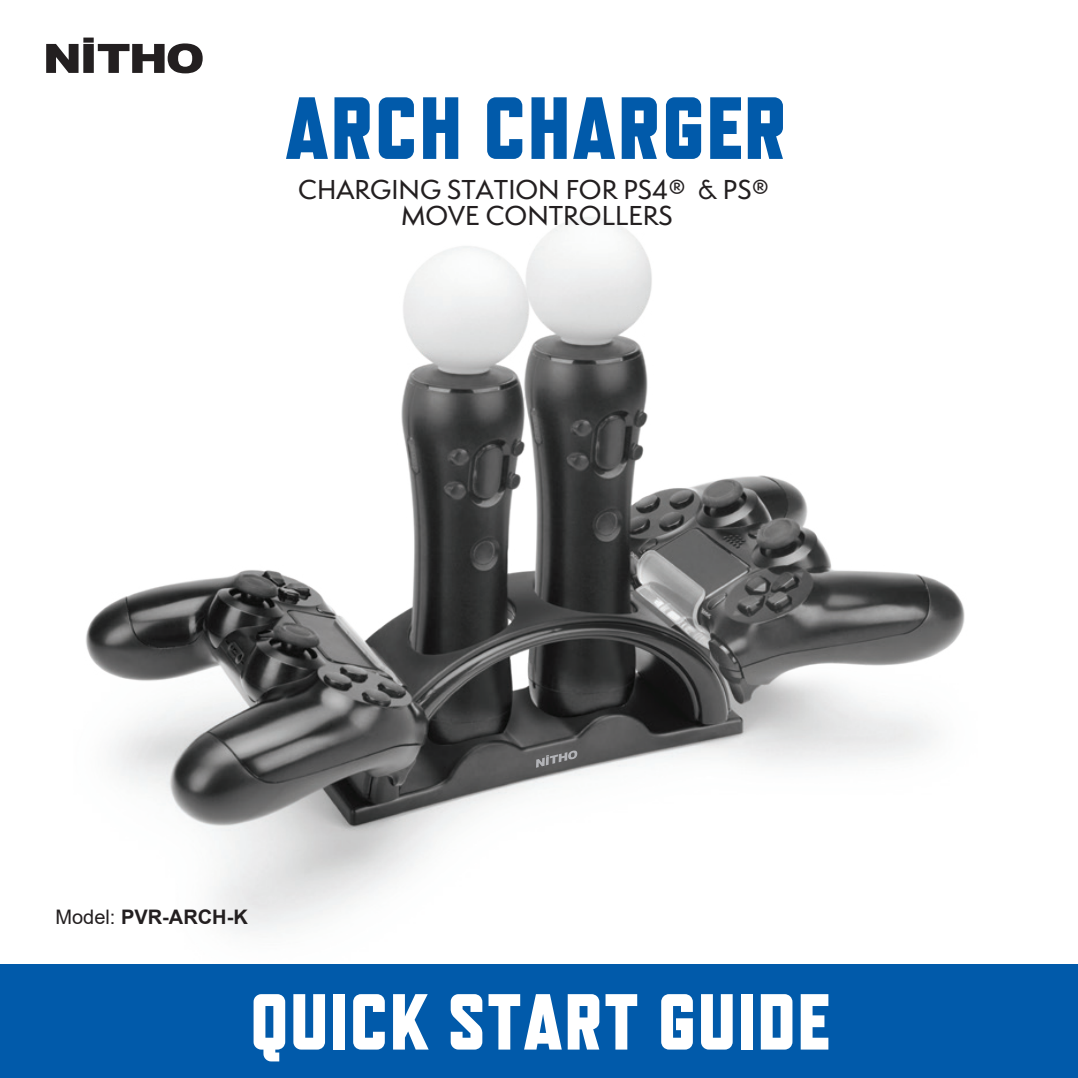
<style>
.page{position:relative;width:1078px;height:1078px;background:#fff}
.page>*{position:absolute;margin:0;border:0;box-sizing:border-box;transform-origin:0 0}
.t1{font:800 88px "Refrigerator Deluxe";letter-spacing:.025em;color:#015aaa}
.t2{font:800 79.2px "Refrigerator Deluxe";letter-spacing:.025em;color:#fff}
.t3{font:500 25.2px/26px "Semplicita Pro";color:#231f20;text-align:center}
.t4{font:700 20px "Arial";color:#231f20}
.s1{font-weight:400}
</style>
<div class="page">
<img style="left:86px;top:217px;width:879px;height:715px">
<svg style="left:536px;top:750px;width:41px;height:17px"></svg>
<svg style="left:46px;top:38px;width:157px;height:35px"></svg>
<div style="left:0;top:963px;width:1077px;height:114px;background:#015aaa"></div>
<h1 class="t1" style="left:285px;top:76px;width:502px">ARCH CHARGER</h1>
<p class="t3" style="left:298px;top:177px;width:472px">CHARGING STATION FOR PS4® &amp; PS®<br>MOVE CONTROLLERS</p>
<p class="t4" style="left:55px;top:903px;width:194px"><span class="s1">Model:</span> PVR-ARCH-K</p>
<h2 class="t2" style="left:250px;top:975px;width:580px">QUICK START GUIDE</h2>
</div>
